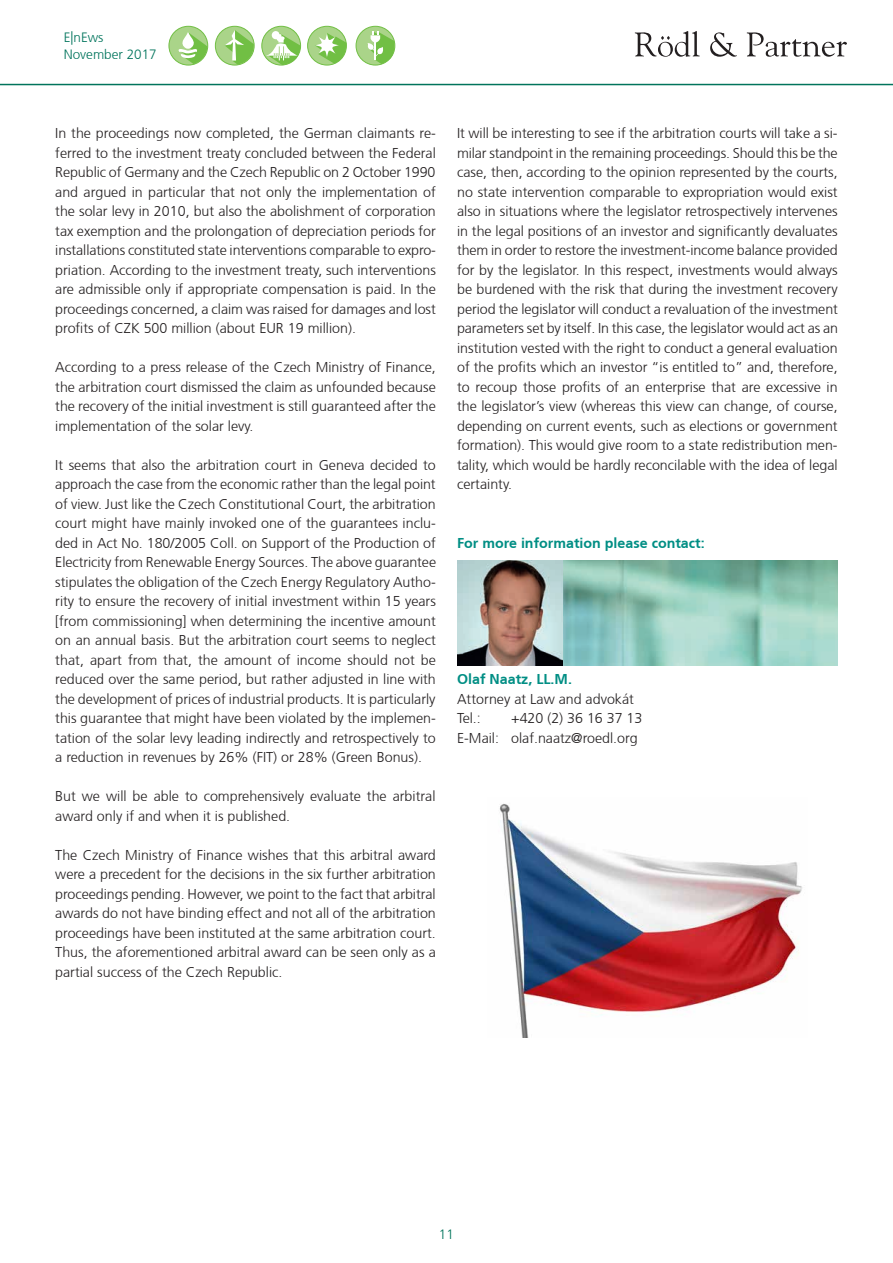
<style>
.page{position:relative;width:893px;height:1263px;background:#fff}
.page>*{position:absolute;margin:0;border:0;box-sizing:border-box;transform-origin:0 0}
.t1{font:300 14.25px/19.5px "Frutiger CE";color:#231f20;text-align:justify}
.t2{font:700 14.25px "Frutiger CE";color:#008e84}
.t3{font:300 13.5px/16.2px "Frutiger CE";color:#01745c}
</style>
<div class="page">
<hr style="left:0;top:84px;width:893px;height:1px;background:#01745c">
<svg style="left:262px;top:26px;width:39px;height:39px"></svg>
<div style="left:261px;top:26px;width:40px;height:39px;border:1px solid #71bf44;border-radius:50%"></div>
<div style="left:215px;top:26px;width:39px;height:39px;background:#aad489;border-radius:50%"></div>
<div style="left:215px;top:26px;width:39px;height:39px;border:1px solid #71bf44;border-radius:50%"></div>
<div style="left:169px;top:26px;width:39px;height:39px;background:#aad489;border-radius:50%"></div>
<div style="left:169px;top:26px;width:39px;height:39px;border:1px solid #71bf44;border-radius:50%"></div>
<div style="left:308px;top:26px;width:38px;height:39px;background:#aad489;border-radius:50%"></div>
<div style="left:307px;top:26px;width:40px;height:39px;border:1px solid #71bf44;border-radius:50%"></div>
<div style="left:356px;top:26px;width:39px;height:39px;background:#aad489;border-radius:50%"></div>
<div style="left:356px;top:26px;width:39px;height:39px;border:1px solid #71bf44;border-radius:50%"></div>
<svg style="left:178px;top:32px;width:30px;height:32px"></svg>
<svg style="left:225px;top:30px;width:30px;height:35px"></svg>
<svg style="left:315px;top:33px;width:32px;height:31px"></svg>
<svg style="left:367px;top:32px;width:29px;height:32px"></svg>
<svg style="left:265px;top:31px;width:36px;height:34px"></svg>
<svg style="left:635px;top:31px;width:65px;height:26px"></svg>
<svg style="left:710px;top:32px;width:27px;height:25px"></svg>
<svg style="left:747px;top:32px;width:100px;height:25px"></svg>
<img style="left:563px;top:560px;width:275px;height:105px">
<img style="left:457px;top:560px;width:106px;height:105px">
<img style="left:500px;top:803px;width:303px;height:234px">
<p class="t3" style="left:64px;top:29px;width:95px">E|nEws<br>November 2017</p>
<p class="t1" style="left:55px;top:123px;width:382px">In the proceedings now completed, the German claimants re&shy;ferred to the investment treaty concluded between the Federal Republic of Germany and the Czech Republic on 2 October 1990 and argued in particular that not only the implementation of the solar levy in 2010, but also the abolishment of corporation tax exemption and the prolongation of depreciation periods for installations constituted state interventions comparable to expro&shy;priation. According to the investment treaty, such interventions are admissible only if appropriate compensation is paid. In the proceedings concerned, a claim was raised for damages and lost profits of CZK 500 million (about EUR 19 million).</p>
<p class="t1" style="left:55px;top:357px;width:382px">According to a press release of the Czech Ministry of Finance, the arbitration court dismissed the claim as unfounded because the recovery of the initial investment is still guaranteed after the implementation of the solar levy.</p>
<p class="t1" style="left:55px;top:455px;width:382px">It seems that also the arbitration court in Geneva decided to approach the case from the economic rather than the legal point of view. Just like the Czech Constitutional Court, the arbitration court might have mainly invoked one of the guarantees inclu&shy;ded in Act No. 180/2005 Coll. on Support of the Production of Electricity from Renewable Energy Sources. The above guarantee stipulates the obligation of the Czech Energy Regulatory Autho&shy;rity to ensure the recovery of initial investment within 15 years [from commissioning] when determining the incentive amount on an annual basis. But the arbitration court seems to neglect that, apart from that, the amount of income should not be reduced over the same period, but rather adjusted in line with the development of prices of industrial products. It is particularly this guarantee that might have been violated by the implemen&shy;tation of the solar levy leading indirectly and retrospectively to a reduction in revenues by 26% (FIT) or 28% (Green Bonus).</p>
<p class="t1" style="left:55px;top:786px;width:382px">But we will be able to comprehensively evaluate the arbitral award only if and when it is published.</p>
<p class="t1" style="left:55px;top:845px;width:382px">The Czech Ministry of Finance wishes that this arbitral award were a precedent for the decisions in the six further arbitration proceedings pending. However, we point to the fact that arbitral awards do not have binding effect and not all of the arbitration proceedings have been instituted at the same arbitration court.<br>Thus, the aforementioned arbitral award can be seen only as a partial success of the Czech Republic.</p>
<p class="t1" style="left:457px;top:123px;width:382px">It will be interesting to see if the arbitration courts will take a si&shy;milar standpoint in the remaining proceedings. Should this be the case, then, according to the opinion represented by the courts, no state intervention comparable to expropriation would exist also in situations where the legislator retrospectively intervenes in the legal positions of an investor and significantly devaluates them in order to restore the investment-income balance provided for by the legislator. In this respect, investments would always be burdened with the risk that during the investment recovery period the legislator will conduct a revaluation of the investment parameters set by itself. In this case, the legislator would act as an institution vested with the right to conduct a general evaluation of the profits which an investor “is entitled to” and, therefore, to recoup those profits of an enterprise that are excessive in the legislator’s view (whereas this view can change, of course, depending on current events, such as elections or government formation). This would give room to a state redistribution men&shy;tality, which would be hardly reconcilable with the idea of legal certainty.</p>
<p class="t2" style="left:457px;top:534px;width:249px">For more information please contact:</p>
<p class="t2" style="left:457px;top:670px;width:116px">Olaf Naatz, LL.M.</p>
<p class="t1" style="left:457px;top:689px;width:178px">Attorney at Law and advokát<br>Tel.:</p>
<p class="t1" style="left:457px;top:708px;width:187px;text-indent:54px">+420 (2) 36 16 37 13<br>E-Mail: olaf.naatz@roedl.org</p>
<p class="t3" style="left:439px;top:1226px;width:17px">11</p>
</div>
